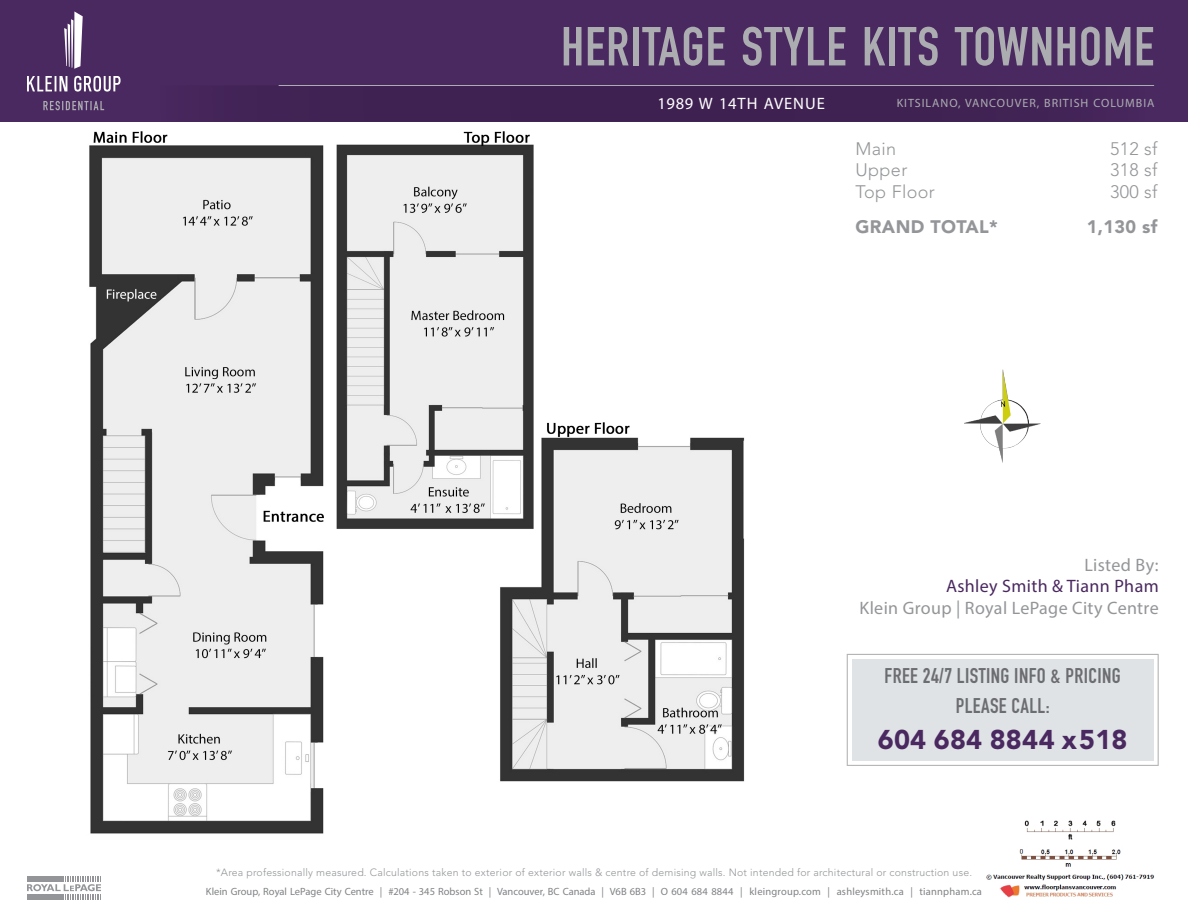
<style>
.page{position:relative;width:1188px;height:918px;background:#fff}
.page>*{position:absolute;margin:0;border:0;box-sizing:border-box;transform-origin:0 0}
.t1{font:54px "DIN Engschrift Std";letter-spacing:.02em;color:#acadb1}
.t2{font:900 27px "Avenir";letter-spacing:.005em;color:#4a2860}
.t3{font:21px "DIN Engschrift Std";letter-spacing:.02em;color:#6c6d70}
.t4{font:18px/21.6px "Myriad Pro";letter-spacing:.02em;color:#939598;text-align:right}
.t5{font:300 18px "Avenir";letter-spacing:.02em;color:#939598}
.t6{font:900 18px "Avenir";letter-spacing:.02em;color:#939598}
.t7{font:16.5px "Myriad Pro";letter-spacing:.05em;color:#fff}
.t8{font:12px "Myriad Pro";letter-spacing:.08em;color:#acadb1}
.t9{font:300 10.5px "Avenir LT Std";letter-spacing:.02em;color:#939598}
.t10{font:10.5px "Myriad Pro";color:#808285}
.s1{color:#4a2860}
</style>
<div class="page">
<div style="left:0;top:0;width:1188px;height:122px;background:#4a2860"></div>
<div style="left:268px;top:85px;width:769px;height:37px;background:#3f2252"></div>
<hr style="left:279px;top:85px;width:875px;height:1px;background:#acadb1">
<svg style="left:27px;top:11px;width:94px;height:81px"></svg>
<svg style="left:43px;top:101px;width:61px;height:9px"></svg>
<svg style="left:27px;top:876px;width:74px;height:23px"></svg>
<img style="left:89px;top:131px;width:656px;height:703px">
<img style="left:965px;top:370px;width:75px;height:93px">
<img style="left:986px;top:820px;width:168px;height:78px">
<svg style="left:847px;top:654px;width:312px;height:112px"></svg>
<div style="left:852px;top:659px;width:301px;height:101px;background:#e0e3e6"></div>
<div style="left:550px;top:135px;width:212px;height:162px;background:#fff"></div>
<div style="left:433px;top:796px;width:324px;height:68px;background:#fff"></div>
<h1 class="t1" style="left:561px;top:15px;width:595px">HERITAGE STYLE KITS TOWNHOME</h1>
<h3 class="t7" style="left:657px;top:94px;width:169px">1989 W 14TH AVENUE</h3>
<p class="t8" style="left:897px;top:96px;width:259px">KITSILANO, VANCOUVER, BRITISH COLUMBIA</p>
<p class="t5" style="left:856px;top:138px;width:42px">Main</p>
<p class="t5" style="left:1110px;top:138px;width:49px">512 sf</p>
<p class="t5" style="left:856px;top:160px;width:53px">Upper</p>
<p class="t5" style="left:1110px;top:160px;width:49px">318 sf</p>
<p class="t5" style="left:856px;top:181px;width:81px">Top Floor</p>
<p class="t5" style="left:1110px;top:181px;width:49px">300 sf</p>
<p class="t6" style="left:856px;top:216px;width:144px">GRAND TOTAL*</p>
<p class="t6" style="left:1087px;top:216px;width:72px">1,130 sf</p>
<p class="t4" style="left:859px;top:554px;width:301px">Listed By:<br><span class="s1">Ashley Smith &amp; Tiann Pham<br></span>Klein Group | Royal LePage City Centre</p>
<p class="t3" style="left:885px;top:663px;width:238px">FREE 24/7 LISTING INFO &amp; PRICING</p>
<p class="t3" style="left:956px;top:694px;width:95px">PLEASE CALL:</p>
<p class="t2" style="left:878px;top:724px;width:251px">604 684 8844 x518</p>
<p class="t9" style="left:216px;top:866px;width:758px">*Area professionally measured. Calculations taken to exterior of exterior walls &amp; centre of demising walls. Not intended for architectural or construction use.</p>
<p class="t10" style="left:206px;top:885px;width:778px">Klein Group, Royal LePage City Centre | #204 - 345 Robson St | Vancouver, BC Canada | V6B 6B3 | O 604 684 8844 | kleingroup.com | ashleysmith.ca | tiannpham.ca</p>
</div>
